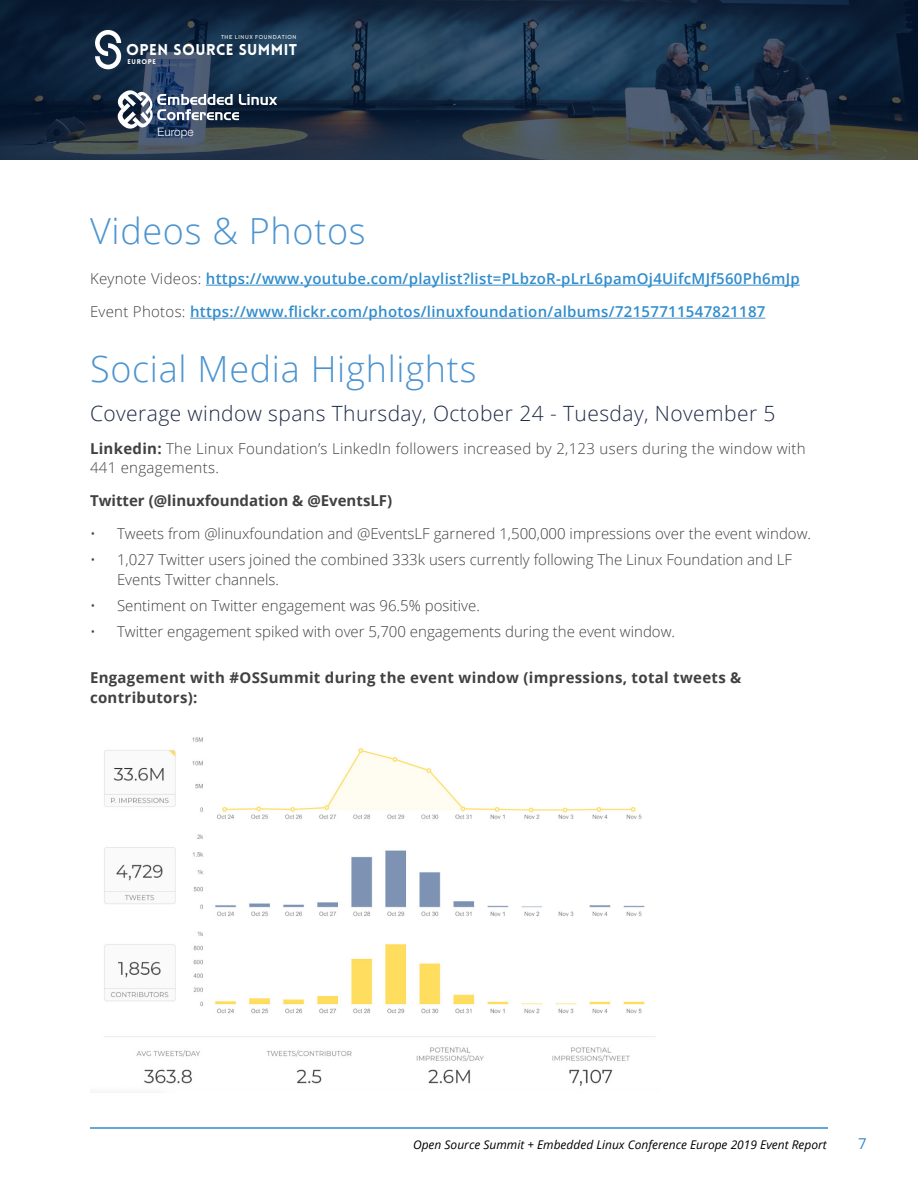
<style>
.page{position:relative;width:918px;height:1188px;background:#fff}
.page>*{position:absolute;margin:0;border:0;box-sizing:border-box;transform-origin:0 0}
.t1{font:300 36px "Open Sans";letter-spacing:.02em;color:#4c94d0}
.t2{font:300 21px "Open Sans";letter-spacing:.02em;color:#1d2946}
.t3{font:900 15.3px "Lovelo";letter-spacing:.03em;color:#fff}
.t4{font:300 15px/19.5px "Open Sans";color:#414042}
.t5{font:600 15px "Open Sans";letter-spacing:.02em;color:#308ccb}
.t6{font:300 15px/19.5px "Open Sans";letter-spacing:.02em;color:#414042}
.t7{font:700 15px/19.5px "Open Sans";letter-spacing:.02em;color:#414042}
.t8{font:700 15px "Open Sans";color:#414042}
.t9{font:15px "Open Sans";color:#308ccb}
.t10{font:italic 12px "Open Sans";color:#000}
.t11{font:300 11.7px "Helvetica Neue LT Std";color:#fff}
.t12{font:900 8.85px "Lovelo";letter-spacing:.1em;color:#fff}
.t13{font:900 6.75px "Lovelo";letter-spacing:.1em;color:#fff}
.t14{font:700 5.7px "Coves";letter-spacing:.1em;color:#fff}
.s1{font-weight:300;color:#414042}
.s2{font-weight:700}
</style>
<div class="page">
<hr style="left:90px;top:1127px;width:738px;height:2px;background:#308ccb">
<hr style="left:206px;top:285px;width:594px;height:1px;background:#308ccb">
<hr style="left:190px;top:318px;width:575px;height:1px;background:#4c94d0">
<img style="left:104px;top:737px;width:552px;height:349px">
<svg style="left:0;top:0;width:918px;height:160px;background:#203448"></svg>
<svg style="left:95px;top:30px;width:26px;height:39px"></svg>
<svg style="left:118px;top:90px;width:159px;height:39px"></svg>
<p class="t14" style="left:221px;top:34px;width:77px">THE LINUX FOUNDATION</p>
<p class="t12" style="left:209px;top:42px;width:39px">EUROPE</p>
<p class="t3" style="left:126px;top:40px;width:173px">OPEN SOURCE SUMMIT</p>
<p class="t13" style="left:128px;top:58px;width:30px">EUROPE</p>
<p class="t11" style="left:157px;top:125px;width:37px">Europe</p>
<h1 class="t1" style="left:90px;top:206px;width:277px">Videos &amp; Photos</h1>
<p class="t5" style="left:90px;top:268px;width:711px"><span class="s1">Keynote Videos:</span> https://www.youtube.com/playlist?list=PLbzoR-pLrL6pamOj4UifcMJf560Ph6mJp</p>
<p class="t5" style="left:90px;top:301px;width:677px"><span class="s1">Event Photos:</span> https://www.flickr.com/photos/linuxfoundation/albums/72157711547821187</p>
<h1 class="t1" style="left:90px;top:344px;width:388px">Social Media Highlights</h1>
<h2 class="t2" style="left:90px;top:399px;width:687px">Coverage window spans Thursday, October 24 - Tuesday, November 5</h2>
<p class="t6" style="left:90px;top:438px;width:717px"><span class="s2">Linkedin:</span> The Linux Foundation’s LinkedIn followers increased by 2,123 users during the window with<br>441 engagements.</p>
<p class="t8" style="left:90px;top:490px;width:304px">Twitter (@linuxfoundation &amp; @EventsLF)</p>
<p class="t4" style="left:90px;top:523px;width:723px">• Tweets from @linuxfoundation and @EventsLF garnered 1,500,000 impressions over the event window.</p>
<p class="t4" style="left:117px;top:550px;width:677px;text-indent:-27px">• 1,027 Twitter users joined the combined 333k users currently following The Linux Foundation and LF<br>Events Twitter channels.</p>
<p class="t4" style="left:90px;top:595px;width:391px">• Sentiment on Twitter engagement was 96.5% positive.</p>
<p class="t4" style="left:90px;top:622px;width:587px">• Twitter engagement spiked with over 5,700 engagements during the event window.</p>
<p class="t7" style="left:90px;top:667px;width:653px">Engagement with #OSSummit during the event window (impressions, total tweets &amp; contributors):</p>
<p class="t10" style="left:413px;top:1136px;width:415px">Open Source Summit + Embedded Linux Conference Europe 2019 Event Report</p>
<p class="t9" style="left:858px;top:1133px;width:10px">7</p>
</div>
